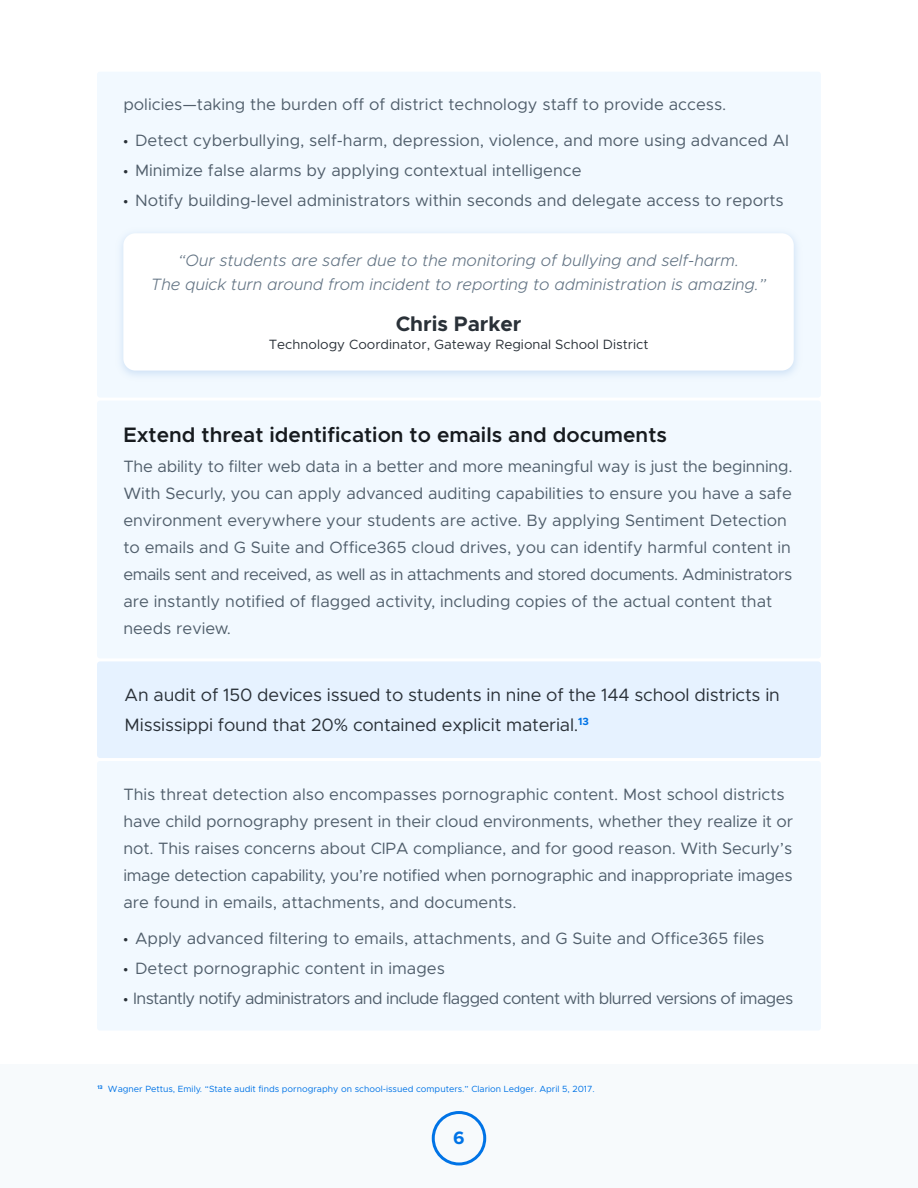
<style>
.page{position:relative;width:918px;height:1188px;background:#fff}
.page>*{position:absolute;margin:0;border:0;box-sizing:border-box;transform-origin:0 0}
.t1{font:600 21px "Metropolis";color:#171b1f}
.t2{font:700 21px "Metropolis";color:#2a3138}
.t3{font:18px/30px "Metropolis";letter-spacing:-.01em;color:#2a3138}
.t4{font:700 18px "Metropolis";color:#0073e6}
.t5{font:16.5px/27px "Metropolis";color:#505e6b}
.t6{font:italic 300 16.5px/24px "Metropolis";color:#637484;text-align:center}
.t7{font:16.5px "Metropolis";letter-spacing:-.035em;color:#505e6b}
.t8{font:13.5px "Metropolis";color:#2a3138}
.t9{font:9px "Metropolis";color:#0073e6}
.s1{font-family:"Myriad Pro";color:#2a3138}
</style>
<div class="page">
<div style="left:0;top:1065px;width:918px;height:123px;background:#f7fafc"></div>
<div style="left:97px;top:401px;width:724px;height:257px;background:#f2f9ff;border-radius:3px"></div>
<div style="left:97px;top:72px;width:724px;height:326px;background:#f2f9ff;border-radius:3px"></div>
<div style="left:97px;top:661px;width:724px;height:97px;background:#e6f2ff;border-radius:3px"></div>
<div style="left:97px;top:761px;width:724px;height:270px;background:#f2f9ff;border-radius:3px"></div>
<div style="left:432px;top:1111px;width:54px;height:54px;border:3px solid #0073e6;border-radius:50%"></div>
<div style="left:123px;top:233px;width:671px;height:138px;background:#fff;border-radius:12px"></div>
<p class="t5" style="left:123px;top:91px;width:605px">policies—taking the burden off of district technology staff to provide access.</p>
<p class="t5" style="left:123px;top:127px;width:667px"><span class="s1">•</span> Detect cyberbullying, self-harm, depression, violence, and more using advanced AI</p>
<p class="t5" style="left:123px;top:157px;width:460px"><span class="s1">•</span> Minimize false alarms by applying contextual intelligence</p>
<p class="t5" style="left:123px;top:187px;width:662px"><span class="s1">•</span> Notify building-level administrators within seconds and delegate access to reports</p>
<p class="t6" style="left:151px;top:248px;width:617px">“Our students are safer due to the monitoring of bullying and self-harm.<br>The quick turn around from incident to reporting to administration is amazing.”</p>
<p class="t2" style="left:396px;top:311px;width:127px">Chris Parker</p>
<p class="t8" style="left:269px;top:336px;width:381px">Technology Coordinator, Gateway Regional School District</p>
<p class="t1" style="left:123px;top:422px;width:545px">Extend threat identification to emails and documents</p>
<p class="t5" style="left:123px;top:453px;width:671px">The ability to filter web data in a better and more meaningful way is just the beginning.<br>With Securly, you can apply advanced auditing capabilities to ensure you have a safe environment everywhere your students are active. By applying Sentiment Detection to emails and G Suite and Office365 cloud drives, you can identify harmful content in emails sent and received, as well as in attachments and stored documents. Administrators are instantly notified of flagged activity, including copies of the actual content that needs review.</p>
<p class="t3" style="left:125px;top:680px;width:657px">An audit of 150 devices issued to students in nine of the 144 school districts in<br>Mississippi found that 20% contained explicit material.<sup>13</sup></p>
<p class="t5" style="left:123px;top:780px;width:671px">This threat detection also encompasses pornographic content. Most school districts have child pornography present in their cloud environments, whether they realize it or not. This raises concerns about CIPA compliance, and for good reason. With Securly’s image detection capability, you’re notified when pornographic and inappropriate images are found in emails, attachments, and documents.</p>
<p class="t5" style="left:123px;top:924px;width:643px"><span class="s1">•</span> Apply advanced filtering to emails, attachments, and G Suite and Office365 files</p>
<p class="t5" style="left:123px;top:954px;width:323px"><span class="s1">•</span> Detect pornographic content in images</p>
<p class="t7" style="left:123px;top:988px;width:671px"><span class="s1">•</span> Instantly notify administrators and include flagged content with blurred versions of images</p>
<p class="t9" style="left:97px;top:1083px;width:499px"><sup>13</sup> Wagner Pettus, Emily. “State audit finds pornography on school-issued computers.” Clarion Ledger. April 5, 2017.</p>
<p class="t4" style="left:453px;top:1126px;width:13px">6</p>
</div>
